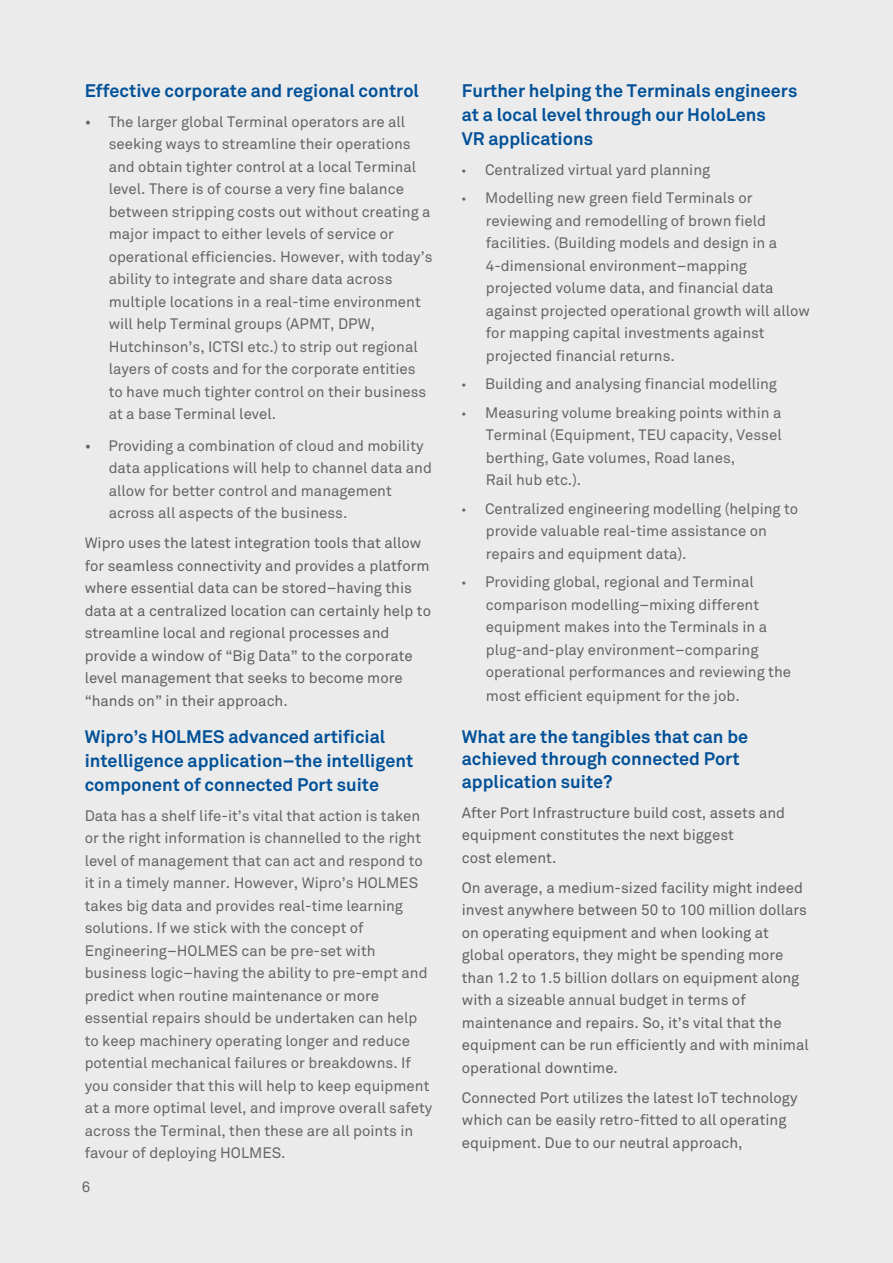
<style>
.page{position:relative;width:893px;height:1263px;background:#ebebeb}
.page>*{position:absolute;margin:0;border:0;box-sizing:border-box;transform-origin:0 0}
.t1{font:700 18px/24px "Wipro Akkurat";color:#025198}
.t2{font:15px/22.5px "Wipro Akkurat";color:#656565}
.t3{font:15px/22.5px "Wipro Akkurat";color:#606060}
.s1{font-family:"Myriad Pro"}
</style>
<div class="page">
<p class="t1" style="left:85px;top:78px;width:336px">Effective corporate and regional control</p>
<p class="t2" style="left:109px;top:110px;width:325px;text-indent:-24px">• The larger global Terminal operators are all seeking ways to streamline their operations and obtain tighter control at a local Terminal level. There is of course a very fine balance between stripping costs out without creating a major impact to either levels of service or operational efficiencies. However, with today’s ability to integrate and share data across multiple locations in a real-time environment will help Terminal groups (APMT, DPW, Hutchinson’s, ICTSI etc.) to strip out regional layers of costs and for the corporate entities to have much tighter control on their business at a base Terminal level.</p>
<p class="t2" style="left:109px;top:434px;width:325px;text-indent:-24px">• Providing a combination of cloud and mobility data applications will help to channel data and allow for better control and management across all aspects of the business.</p>
<p class="t3" style="left:85px;top:532px;width:348px">Wipro uses the latest integration tools that allow for seamless connectivity and provides a platform where essential data can be stored–having this data at a centralized location can certainly help to streamline local and regional processes and provide a window of “Big Data” to the corporate level management that seeks to become more “hands on” in their approach.</p>
<p class="t1" style="left:85px;top:724px;width:330px">Wipro’s HOLMES advanced artificial intelligence application–the intelligent component of connected Port suite</p>
<p class="t2" style="left:85px;top:804px;width:349px">Data has a shelf life-it’s vital that action is taken or the right information is channelled to the right level of management that can act and respond to it in a timely manner. However, Wipro’s HOLMES takes big data and provides real-time learning solutions. If we stick with the concept of Engineering–HOLMES can be pre-set with business logic–having the ability to pre-empt and predict when routine maintenance or more essential repairs should be undertaken can help to keep machinery operating longer and reduce potential mechanical failures or breakdowns. If you consider that this will help to keep equipment at a more optimal level, and improve overall safety across the Terminal, then these are all points in favour of deploying HOLMES.</p>
<p class="t2" style="left:82px;top:1176px;width:10px">6</p>
<p class="t1" style="left:462px;top:78px;width:337px">Further helping the Terminals engineers at a local level through our HoloLens<br>VR applications</p>
<p class="t2" style="left:462px;top:158px;width:250px"><span class="s1">•</span> Centralized virtual yard planning</p>
<p class="t2" style="left:486px;top:187px;width:326px;text-indent:-24px"><span class="s1">•</span> Modelling new green field Terminals or reviewing and remodelling of brown field facilities. (Building models and design in a 4-dimensional environment–mapping projected volume data, and financial data against projected operational growth will allow for mapping capital investments against projected financial returns.</p>
<p class="t2" style="left:462px;top:373px;width:317px"><span class="s1">•</span> Building and analysing financial modelling</p>
<p class="t2" style="left:486px;top:401px;width:297px;text-indent:-24px"><span class="s1">•</span> Measuring volume breaking points within a Terminal (Equipment, TEU capacity, Vessel berthing, Gate volumes, Road lanes,<br>Rail hub etc.).</p>
<p class="t2" style="left:486px;top:497px;width:314px;text-indent:-24px"><span class="s1">•</span> Centralized engineering modelling (helping to provide valuable real-time assistance on repairs and equipment data).</p>
<p class="t2" style="left:486px;top:571px;width:307px;text-indent:-24px"><span class="s1">•</span> Providing global, regional and Terminal comparison modelling–mixing different equipment makes into the Terminals in a plug-and-play environment–comparing operational performances and reviewing the</p>
<p class="t2" style="left:486px;top:685px;width:255px">most efficient equipment for the job.</p>
<p class="t1" style="left:462px;top:725px;width:288px;line-height:22.5px">What are the tangibles that can be achieved through connected Port application suite?</p>
<p class="t3" style="left:462px;top:801px;width:325px">After Port Infrastructure build cost, assets and equipment constitutes the next biggest<br>cost element.</p>
<p class="t3" style="left:462px;top:876px;width:349px">On average, a medium-sized facility might indeed invest anywhere between 50 to 100 million dollars on operating equipment and when looking at global operators, they might be spending more than 1.2 to 1.5 billion dollars on equipment along with a sizeable annual budget in terms of maintenance and repairs. So, it’s vital that the equipment can be run efficiently and with minimal operational downtime.</p>
<p class="t3" style="left:462px;top:1086px;width:337px">Connected Port utilizes the latest IoT technology which can be easily retro-fitted to all operating equipment. Due to our neutral approach,</p>
</div>
